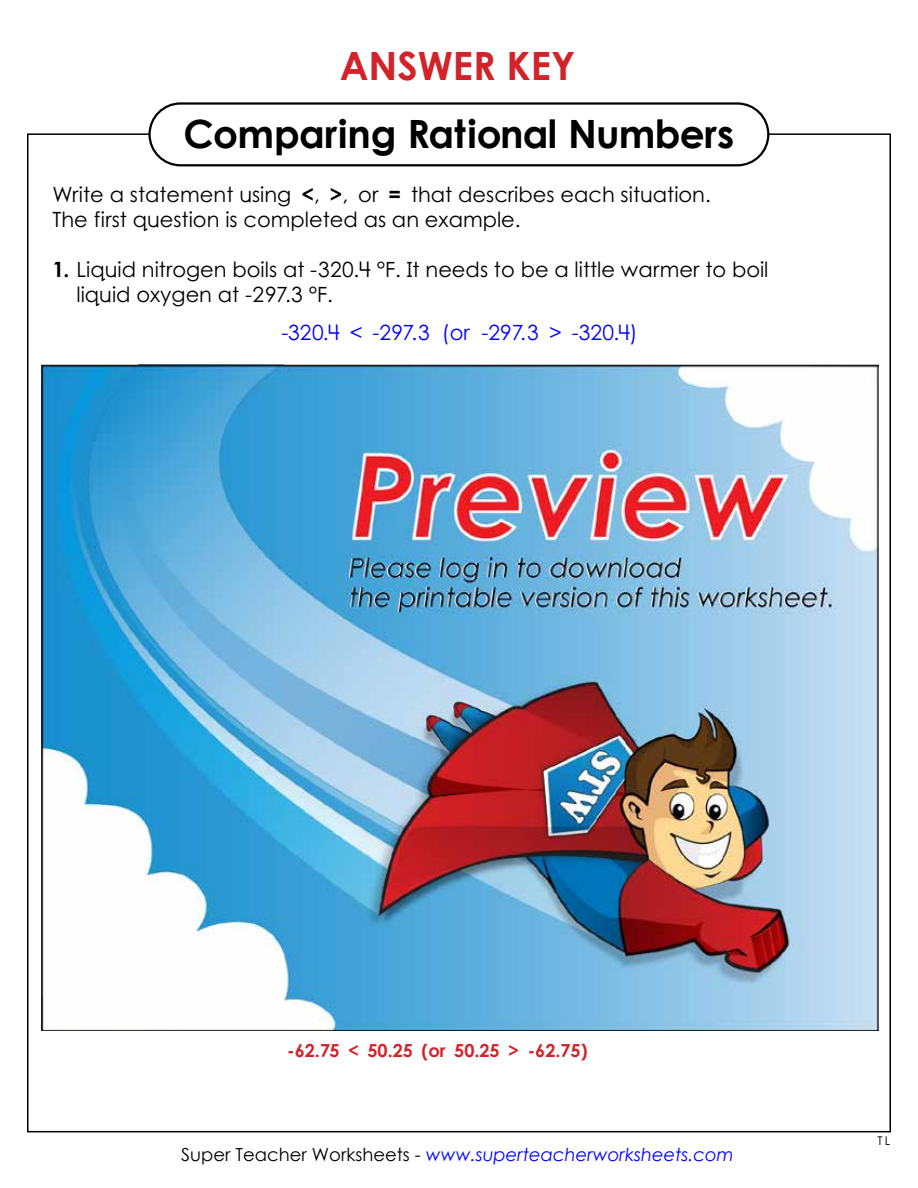
<style>
.page{position:relative;width:918px;height:1188px;background:#fff}
.page>*{position:absolute;margin:0;border:0;box-sizing:border-box;transform-origin:0 0}
.t1{font:700 39px "Century Gothic 2";letter-spacing:-.02em;color:#000}
.t2{font:700 39px "Century Gothic 2";color:#d2232a}
.t3{font:21px/25.2px "Century STW4";color:#000}
.t4{font:21px "Century STW4";color:#00f}
.t5{font:italic 18px "Century Gothic 2";color:#00f}
.t6{font:700 18px "Century STW4";color:#d2232a}
.t7{font:12px "Century STW4";color:#000}
.s1{font-weight:700}
.s2{font-style:normal;color:#000}
</style>
<div class="page">
<div style="left:148px;top:102px;width:621px;height:64px;border:2px solid #000;border-radius:31px"></div>
<img style="left:41px;top:364px;width:837px;height:667px">
<h1 class="t2" style="left:340px;top:37px;width:237px">ANSWER KEY</h1>
<h1 class="t1" style="left:184px;top:104px;width:552px">Comparing Rational Numbers</h1>
<p class="t3" style="left:52px;top:181px;width:660px">Write a statement using <span class="s1">&lt;</span>, <span class="s1">&gt;</span>, or <span class="s1">=</span> that describes each situation.<br>The first question is completed as an example.</p>
<p class="t3" style="left:77px;top:257px;width:693px;text-indent:-24px"><span class="s1">1.</span> Liquid nitrogen boils at -320.4 °F. It needs to be a little warmer to boil liquid oxygen at -297.3 °F.</p>
<p class="t4" style="left:281px;top:317px;width:358px">-320.4 &lt; -297.3 (or -297.3 &gt; -320.4)</p>
<p class="t6" style="left:287px;top:1037px;width:302px">-62.75 &lt; 50.25 (or 50.25 &gt; -62.75)</p>
<p class="t5" style="left:181px;top:1142px;width:554px"><span class="s2">Super Teacher Worksheets -</span> www.superteacherworksheets.com</p>
<p class="t7" style="left:877px;top:1133px;width:15px">TL</p>
</div>
